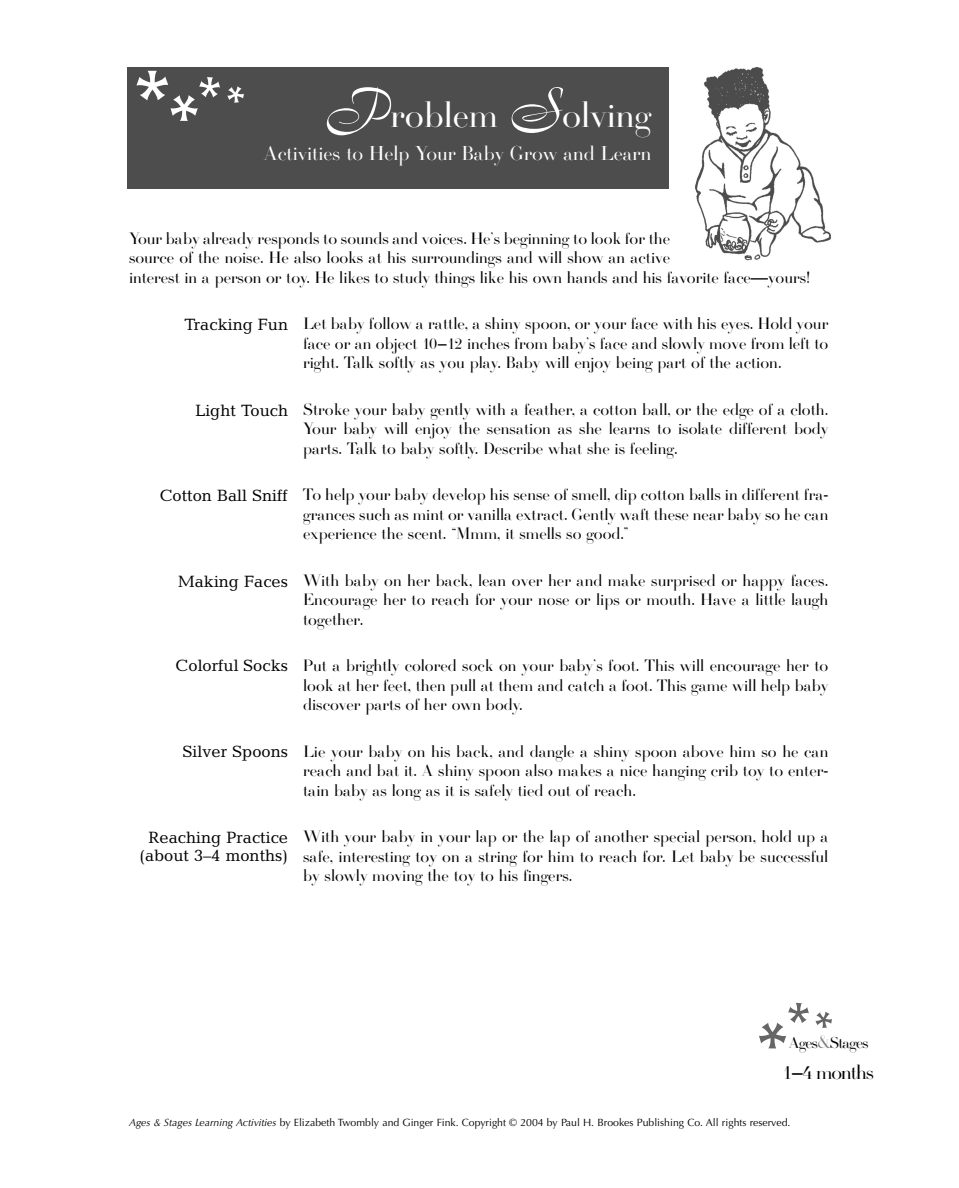
<style>
.page{position:relative;width:959px;height:1188px;background:#fff}
.page>*{position:absolute;margin:0;border:0;box-sizing:border-box;transform-origin:0 0}
.t1{font:112.5px "Friz Quadrata";color:#fff}
.t2{font:37.5px "Firmin Didot";color:#fff}
.t3{font:21px "Firmin Didot";color:#fff}
.t4{font:21px "Firmin Didot";letter-spacing:-.045em;color:#000}
.t5{font:17.25px/19.5px "Firmin Didot";color:#000;text-align:justify}
.t6{font:16.5px/18.8px "Candida";color:#000;text-align:center}
.t7{font:16.5px "Firmin Didot";letter-spacing:-.045em;color:#000}
.t8{font:10.5px "Optima";color:#000}
.s1{font-family:"Boulevard";font-size:52.5px}
.s2{font-size:19.5px;color:#808080}
.s3{font-style:italic}
</style>
<div class="page">
<div style="left:128px;top:68px;width:541px;height:121px;background:#4d4d4d"></div>
<img style="left:695px;top:67px;width:136px;height:194px">
<h1 class="t1" style="left:129px;top:69px;width:49px">*</h1>
<h2 class="t2" style="left:323px;top:100px;width:329px"><span class="s1">P</span>roblem <span class="s1">S</span>olving</h2>
<p class="t3" style="left:264px;top:145px;width:389px">Activities to Help Your Baby Grow and Learn</p>
<p class="t5" style="left:129px;top:232px;width:683px;text-align:left">Your baby already responds to sounds and voices. He’s beginning to look for the<br>source of the noise. He also looks at his surroundings and will show an active<br>interest in a person or toy. He likes to study things like his own hands and his favorite face—yours!</p>
<p class="t5" style="left:303px;top:318px;width:527px">Let baby follow a rattle, a shiny spoon, or your face with his eyes. Hold your face or an object 10–12 inches from baby’s face and slowly move from left to right. Talk softly as you play. Baby will enjoy being part of the action.</p>
<p class="t5" style="left:303px;top:403px;width:526px">Stroke your baby gently with a feather, a cotton ball, or the edge of a cloth.<br>Your baby will enjoy the sensation as she learns to isolate different body parts. Talk to baby softly. Describe what she is feeling.</p>
<p class="t5" style="left:303px;top:489px;width:526px">To help your baby develop his sense of smell, dip cotton balls in different fra&shy;grances such as mint or vanilla extract. Gently waft these near baby so he can experience the scent. “Mmm, it smells so good.”</p>
<p class="t5" style="left:303px;top:574px;width:527px">With baby on her back, lean over her and make surprised or happy faces.<br>Encourage her to reach for your nose or lips or mouth. Have a little laugh together.</p>
<p class="t5" style="left:303px;top:660px;width:527px">Put a brightly colored sock on your baby’s foot. This will encourage her to look at her feet, then pull at them and catch a foot. This game will help baby discover parts of her own body.</p>
<p class="t5" style="left:303px;top:745px;width:526px">Lie your baby on his back, and dangle a shiny spoon above him so he can reach and bat it. A shiny spoon also makes a nice hanging crib toy to enter&shy;tain baby as long as it is safely tied out of reach.</p>
<p class="t5" style="left:303px;top:831px;width:526px">With your baby in your lap or the lap of another special person, hold up a safe, interesting toy on a string for him to reach for. Let baby be successful by slowly moving the toy to his fingers.</p>
<p class="t6" style="left:184px;top:317px;width:105px">Tracking Fun</p>
<p class="t6" style="left:195px;top:403px;width:94px">Light Touch</p>
<p class="t6" style="left:160px;top:488px;width:130px">Cotton Ball Sniff</p>
<p class="t6" style="left:178px;top:573px;width:111px">Making Faces</p>
<p class="t6" style="left:176px;top:658px;width:114px">Colorful Socks</p>
<p class="t6" style="left:182px;top:744px;width:107px">Silver Spoons</p>
<p class="t6" style="left:139px;top:829px;width:150px">Reaching Practice (about 3–4 months)</p>
<p class="t7" style="left:789px;top:1036px;width:81px">Ages<span class="s2">&amp;</span>Stages</p>
<p class="t4" style="left:782px;top:1064px;width:93px">1–4 months</p>
<p class="t8" style="left:129px;top:1118px;width:663px"><span class="s3">Ages &amp; Stages Learning Activities</span> by Elizabeth Twombly and Ginger Fink. Copyright © 2004 by Paul H. Brookes Publishing Co. All rights reserved.</p>
</div>
